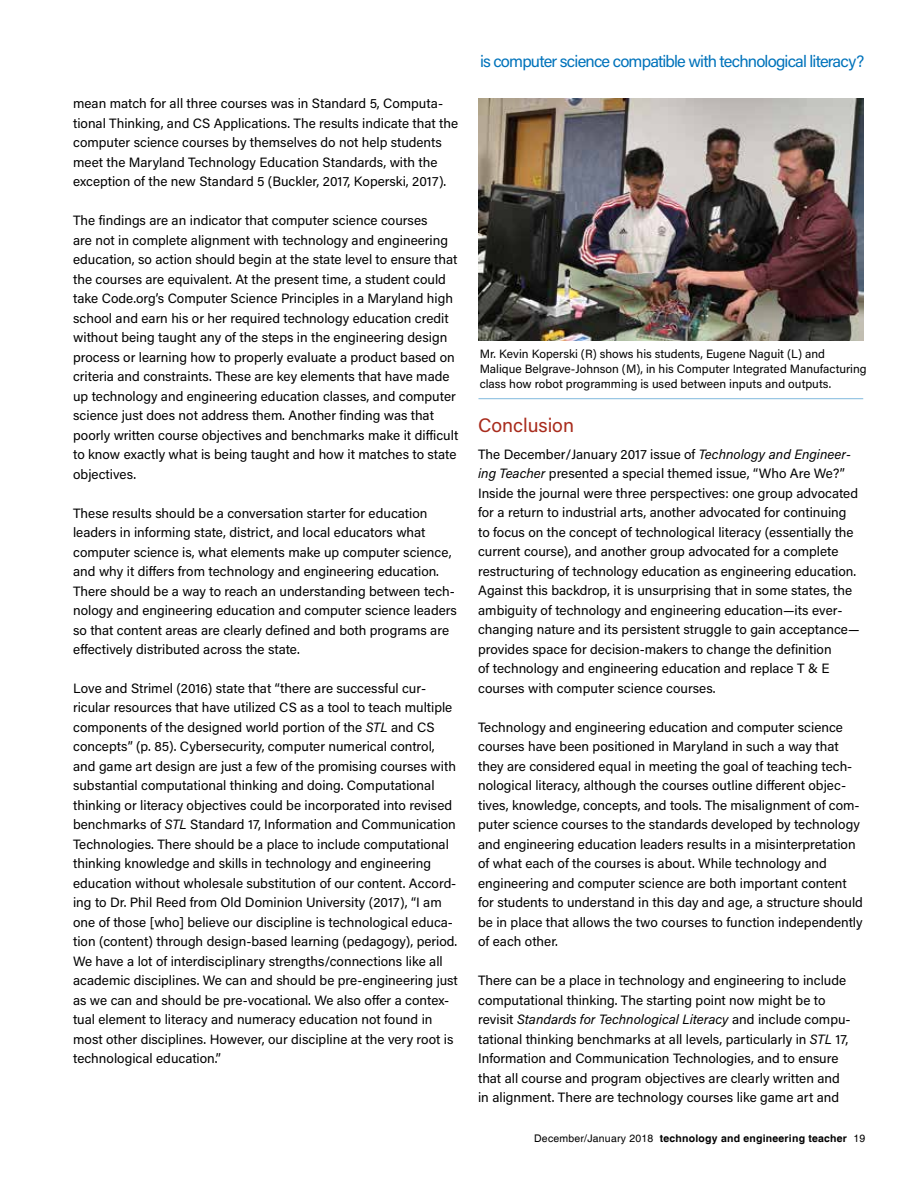
<style>
.page{position:relative;width:918px;height:1188px;background:#fff}
.page>*{position:absolute;margin:0;border:0;box-sizing:border-box;transform-origin:0 0}
.t1{font:19.5px "Acumin Pro";color:#a82b1c}
.t2{font:16.5px "Acumin Pro";letter-spacing:-.05em;color:#0073bb}
.t3{font:13.5px/19.5px "Acumin Pro";color:#000}
.t4{font:12px/15px "Acumin Pro";color:#000}
.t5{font:700 10.5px "Helvetica";letter-spacing:.02em;color:#000}
.s1{font-style:italic}
.s2{font-weight:400}
</style>
<div class="page">
<hr style="left:478px;top:398px;width:385px;height:1px;background:#80b9dd">
<img style="left:478px;top:98px;width:385px;height:242px">
<p class="t3" style="left:73px;top:93px;width:387px">mean match for all three courses was in Standard 5, Computa&shy;tional Thinking, and CS Applications. The results indicate that the computer science courses by themselves do not help students meet the Maryland Technology Education Standards, with the exception of the new Standard 5 (Buckler, 2017, Koperski, 2017).</p>
<p class="t3" style="left:73px;top:210px;width:387px">The findings are an indicator that computer science courses<br>are not in complete alignment with technology and engineering education, so action should begin at the state level to ensure that the courses are equivalent. At the present time, a student could take Code.org’s Computer Science Principles in a Maryland high school and earn his or her required technology education credit without being taught any of the steps in the engineering design process or learning how to properly evaluate a product based on criteria and constraints. These are key elements that have made up technology and engineering education classes, and computer science just does not address them. Another finding was that poorly written course objectives and benchmarks make it difficult to know exactly what is being taught and how it matches to state objectives.</p>
<p class="t3" style="left:73px;top:503px;width:385px">These results should be a conversation starter for education leaders in informing state, district, and local educators what computer science is, what elements make up computer science, and why it differs from technology and engineering education.<br>There should be a way to reach an understanding between tech&shy;nology and engineering education and computer science leaders so that content areas are clearly defined and both programs are effectively distributed across the state.</p>
<p class="t3" style="left:73px;top:678px;width:386px">Love and Strimel (2016) state that “there are successful cur&shy;ricular resources that have utilized CS as a tool to teach multiple components of the designed world portion of the <span class="s1">STL</span> and CS concepts” (p. 85). Cybersecurity, computer numerical control, and game art design are just a few of the promising courses with substantial computational thinking and doing. Computational thinking or literacy objectives could be incorporated into revised benchmarks of <span class="s1">STL</span> Standard 17, Information and Communication Technologies. There should be a place to include computational thinking knowledge and skills in technology and engineering education without wholesale substitution of our content. Accord&shy;ing to Dr. Phil Reed from Old Dominion University (2017), “I am one of those [who] believe our discipline is technological educa&shy;tion (content) through design-based learning (pedagogy), period.<br>We have a lot of interdisciplinary strengths/connections like all academic disciplines. We can and should be pre-engineering just as we can and should be pre-vocational. We also offer a contex&shy;tual element to literacy and numeracy education not found in most other disciplines. However, our discipline at the very root is technological education.”</p>
<p class="t2" style="left:480px;top:50px;width:386px">is computer science compatible with technological literacy?</p>
<p class="t4" style="left:480px;top:346px;width:388px">Mr. Kevin Koperski (R) shows his students, Eugene Naguit (L) and<br>Malique Belgrave-Johnson (M), in his Computer Integrated Manufacturing class how robot programming is used between inputs and outputs.</p>
<h1 class="t1" style="left:478px;top:412px;width:97px">Conclusion</h1>
<p class="t3" style="left:478px;top:444px;width:383px">The December/January 2017 issue of <span class="s1">Technology and Engineer&shy;ing Teacher</span> presented a special themed issue, “Who Are We?” Inside the journal were three perspectives: one group advocated for a return to industrial arts, another advocated for continuing to focus on the concept of technological literacy (essentially the current course), and another group advocated for a complete restructuring of technology education as engineering education.<br>Against this backdrop, it is unsurprising that in some states, the ambiguity of technology and engineering education—its ever&shy;changing nature and its persistent struggle to gain acceptance— provides space for decision-makers to change the definition<br>of technology and engineering education and replace T &amp; E courses with computer science courses.</p>
<p class="t3" style="left:478px;top:717px;width:386px">Technology and engineering education and computer science courses have been positioned in Maryland in such a way that they are considered equal in meeting the goal of teaching tech&shy;nological literacy, although the courses outline different objec&shy;tives, knowledge, concepts, and tools. The misalignment of com&shy;puter science courses to the standards developed by technology and engineering education leaders results in a misinterpretation of what each of the courses is about. While technology and engineering and computer science are both important content for students to understand in this day and age, a structure should be in place that allows the two courses to function independently of each other.</p>
<p class="t3" style="left:478px;top:970px;width:374px">There can be a place in technology and engineering to include computational thinking. The starting point now might be to revisit <span class="s1">Standards for Technological Literacy</span> and include compu&shy;tational thinking benchmarks at all levels, particularly in <span class="s1">STL</span> 17, Information and Communication Technologies, and to ensure that all course and program objectives are clearly written and in alignment. There are technology courses like game art and</p>
<p class="t5" style="left:534px;top:1132px;width:333px"><span class="s2">December/January 2018</span> technology and engineering teacher <span class="s2">19</span></p>
</div>
